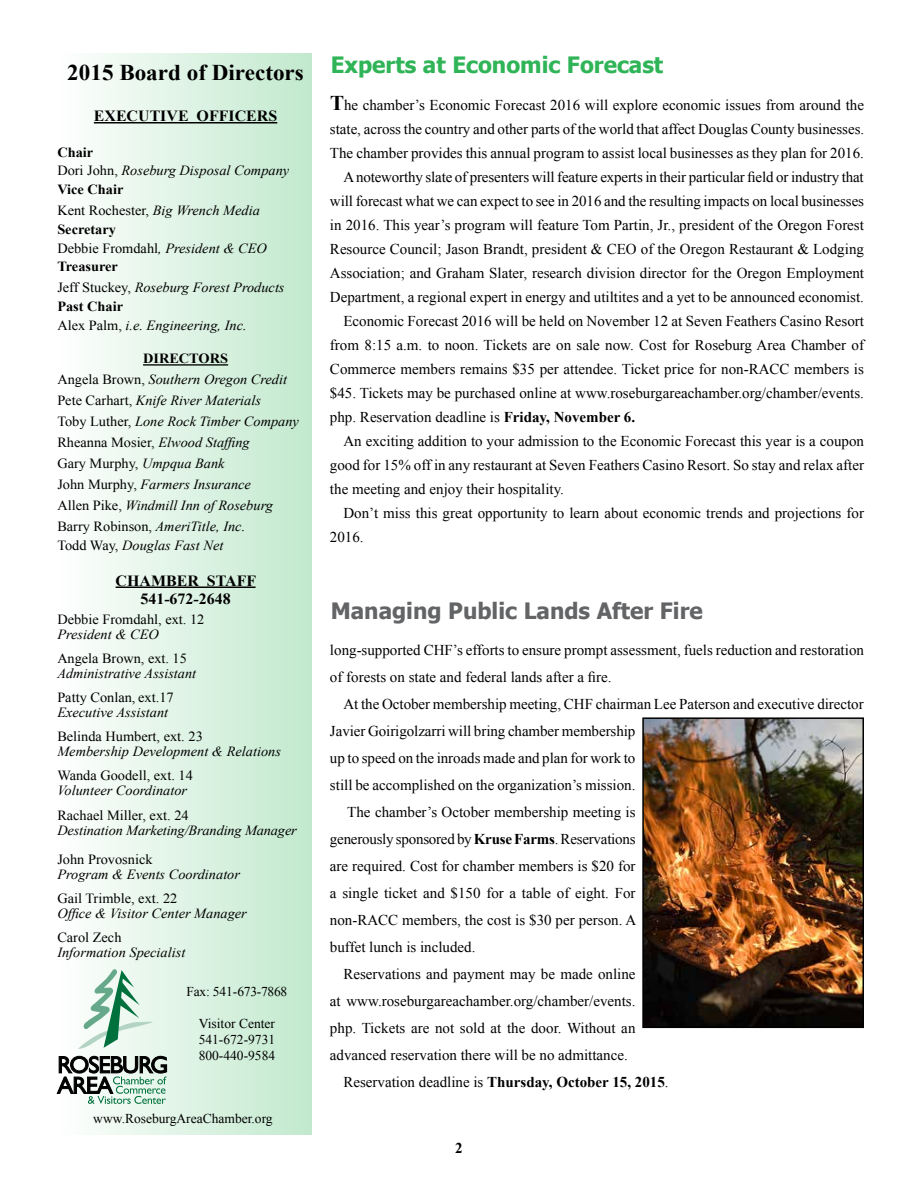
<style>
.page{position:relative;width:918px;height:1188px;background:#fff}
.page>*{position:absolute;margin:0;border:0;box-sizing:border-box;transform-origin:0 0}
.t1{font:700 22.5px "Tahoma";color:#636466}
.t2{font:700 22.5px "Tahoma";color:#2fb457}
.t3{font:700 22.5px "Times New Roman";color:#000}
.t4{font:700 15.6px/18.6px "Times New Roman";color:#000;text-align:center}
.t5{font:15px/27px "Times New Roman";color:#000}
.t6{font:700 15px "Times New Roman";color:#000}
.t7{font:italic 13.95px/21px "Times New Roman";color:#000}
.t8{font:13.95px/18.8px "Times New Roman";color:#000}
.t9{font:13.5px/16.2px "Times New Roman";color:#000;text-align:justify}
.t10{font:13.5px "Times New Roman";letter-spacing:-.02em;color:#000}
.s1{font-weight:700;font-style:normal}
.s2{font-style:normal}
.s3{font-style:italic}
.s4{font-weight:700}
.s5{font-weight:700;font-size:21px}
.s6{font-weight:400}
</style>
<div class="page">
<div style="left:54px;top:54px;width:258px;height:1080px;background:linear-gradient(to right,#fff,#c1e9cd)"></div>
<hr style="left:94px;top:122px;width:183px;height:1px;background:#000">
<hr style="left:143px;top:364px;width:85px;height:2px;background:#000">
<hr style="left:116px;top:587px;width:140px;height:1px;background:#000">
<svg style="left:77px;top:967px;width:76px;height:82px"></svg>
<svg style="left:57px;top:1056px;width:110px;height:48px"></svg>
<img style="left:645px;top:720px;width:216px;height:305px">
<div style="left:642px;top:717px;width:222px;height:311px;border:2px solid #000"></div>
<h1 class="t3" style="left:67px;top:57px;width:238px">2015 Board of Directors</h1>
<p class="t4" style="left:94px;top:106px;width:185px">EXECUTIVE OFFICERS</p>
<p class="t7" style="left:57px;top:142px;width:233px;line-height:18.8px"><span class="s1">Chair<br></span><span class="s2">Dori John,</span> Roseburg Disposal Company<br><span class="s1">Vice Chair</span></p>
<p class="t8" style="left:57px;top:201px;width:211px">Kent Rochester, <span class="s3">Big Wrench Media<br></span><span class="s4">Secretary<br></span>Debbie Fromdahl<span class="s3">, President &amp; CEO<br></span><span class="s4">Treasurer</span></p>
<p class="t7" style="left:57px;top:278px;width:229px;line-height:18.8px"><span class="s2">Jeff Stuckey,</span> Roseburg Forest Products<br><span class="s1">Past Chair<br></span><span class="s2">Alex Palm,</span> i.e. Engineering, Inc.</p>
<p class="t7" style="left:57px;top:348px;width:243px;text-indent:86px"><span class="s1">DIRECTORS<br></span><span class="s2">Angela Brown,</span> Southern Oregon Credit<br><span class="s2">Pete Carhart,</span> Knife River Materials<br><span class="s2">Toby Luther,</span> Lone Rock Timber Company<br><span class="s2">Rheanna Mosier,</span> Elwood Staffing<br><span class="s2">Gary Murphy,</span> Umpqua Bank<br><span class="s2">John Murphy,</span> Farmers Insurance<br><span class="s2">Allen Pike,</span> Windmill Inn of Roseburg<br><span class="s2">Barry Robinson,</span> AmeriTitle, Inc.</p>
<p class="t7" style="left:57px;top:535px;width:168px"><span class="s2">Todd Way,</span> Douglas Fast Net</p>
<p class="t4" style="left:116px;top:571px;width:142px">CHAMBER STAFF<br>541-672-2648</p>
<p class="t8" style="left:57px;top:609px;width:149px">Debbie Fromdahl, ext. 12</p>
<p class="t7" style="left:57px;top:623px;width:103px">President &amp; CEO</p>
<p class="t8" style="left:57px;top:648px;width:131px">Angela Brown, ext. 15</p>
<p class="t7" style="left:57px;top:662px;width:140px">Administrative Assistant</p>
<p class="t8" style="left:57px;top:687px;width:118px">Patty Conlan, ext.17</p>
<p class="t7" style="left:57px;top:701px;width:112px">Executive Assistant</p>
<p class="t8" style="left:57px;top:726px;width:147px">Belinda Humbert, ext. 23</p>
<p class="t7" style="left:57px;top:740px;width:225px">Membership Development &amp; Relations</p>
<p class="t8" style="left:57px;top:765px;width:137px">Wanda Goodell, ext. 14</p>
<p class="t7" style="left:57px;top:779px;width:131px">Volunteer Coordinator</p>
<p class="t8" style="left:57px;top:806px;width:133px">Rachael Miller, ext. 24</p>
<p class="t7" style="left:57px;top:820px;width:241px">Destination Marketing/Branding Manager</p>
<p class="t8" style="left:57px;top:849px;width:97px">John Provosnick</p>
<p class="t7" style="left:57px;top:863px;width:184px">Program &amp; Events Coordinator</p>
<p class="t8" style="left:57px;top:888px;width:122px">Gail Trimble, ext. 22</p>
<p class="t7" style="left:57px;top:902px;width:191px">Office &amp; Visitor Center Manager</p>
<p class="t8" style="left:57px;top:927px;width:66px">Carol Zech</p>
<p class="t7" style="left:57px;top:941px;width:129px">Information Specialist</p>
<p class="t10" style="left:187px;top:982px;width:102px">Fax: 541-673-7868</p>
<p class="t9" style="left:199px;top:1015px;width:78px">Visitor Center 541-672-9731<br>800-440-9584</p>
<p class="t9" style="left:93px;top:1110px;width:181px">www.RoseburgAreaChamber.org</p>
<h1 class="t2" style="left:331px;top:49px;width:334px">Experts at Economic Forecast</h1>
<p class="t5" style="left:330px;top:92px;width:536px"><span class="s5">T</span>he chamber’s Economic Forecast 2016 will explore economic issues from around the</p>
<p class="t5" style="left:330px;top:116px;width:536px">state, across the country and other parts of the world that affect Douglas County businesses.</p>
<p class="t5" style="left:330px;top:140px;width:536px">The chamber provides this annual program to assist local businesses as they plan for 2016.</p>
<p class="t5" style="left:343px;top:164px;width:522px">A noteworthy slate of presenters will feature experts in their particular field or industry that</p>
<p class="t5" style="left:330px;top:188px;width:536px">will forecast what we can expect to see in 2016 and the resulting impacts on local businesses</p>
<p class="t5" style="left:330px;top:212px;width:536px">in 2016. This year’s program will feature Tom Partin, Jr., president of the Oregon Forest</p>
<p class="t5" style="left:330px;top:236px;width:536px">Resource Council; Jason Brandt, president &amp; CEO of the Oregon Restaurant &amp; Lodging</p>
<p class="t5" style="left:330px;top:260px;width:536px">Association; and Graham Slater, research division director for the Oregon Employment</p>
<p class="t5" style="left:330px;top:284px;width:536px">Department, a regional expert in energy and utiltites and a yet to be announced economist.</p>
<p class="t5" style="left:343px;top:308px;width:522px">Economic Forecast 2016 will be held on November 12 at Seven Feathers Casino Resort</p>
<p class="t5" style="left:330px;top:332px;width:535px">from 8:15 a.m. to noon. Tickets are on sale now. Cost for Roseburg Area Chamber of</p>
<p class="t5" style="left:330px;top:356px;width:535px">Commerce members remains $35 per attendee. Ticket price for non-RACC members is</p>
<p class="t5" style="left:330px;top:380px;width:536px">$45. Tickets may be purchased online at www.roseburgareachamber.org/chamber/events.</p>
<p class="t5" style="left:330px;top:404px;width:307px">php. Reservation deadline is <span class="s4">Friday, November 6.</span></p>
<p class="t5" style="left:343px;top:428px;width:522px">An exciting addition to your admission to the Economic Forecast this year is a coupon</p>
<p class="t5" style="left:330px;top:452px;width:536px">good for 15% off in any restaurant at Seven Feathers Casino Resort. So stay and relax after</p>
<p class="t5" style="left:330px;top:476px;width:235px">the meeting and enjoy their hospitality.</p>
<p class="t5" style="left:343px;top:500px;width:522px">Don’t miss this great opportunity to learn about economic trends and projections for</p>
<p class="t5" style="left:330px;top:524px;width:35px">2016.</p>
<h1 class="t1" style="left:331px;top:595px;width:374px">Managing Public Lands After Fire</h1>
<p class="t5" style="left:330px;top:636px;width:536px">long-supported CHF’s efforts to ensure prompt assessment, fuels reduction and restoration of forests on state and federal lands after a fire.</p>
<p class="t5" style="left:343px;top:690px;width:522px">At the October membership meeting, CHF chairman Lee Paterson and executive director</p>
<p class="t5" style="left:330px;top:717px;width:307px">Javier Goirigolzarri will bring chamber membership</p>
<p class="t5" style="left:330px;top:744px;width:307px">up to speed on the inroads made and plan for work to</p>
<p class="t5" style="left:330px;top:771px;width:307px">still be accomplished on the organization’s mission.</p>
<p class="t5" style="left:347px;top:798px;width:290px">The chamber’s October membership meeting is</p>
<p class="t5" style="left:330px;top:825px;width:307px">generously sponsored by <span class="s4">Kruse Farms</span>. Reservations</p>
<p class="t5" style="left:330px;top:852px;width:307px">are required. Cost for chamber members is $20 for</p>
<p class="t5" style="left:330px;top:879px;width:307px">a single ticket and $150 for a table of eight. For</p>
<p class="t5" style="left:330px;top:906px;width:308px">non-RACC members, the cost is $30 per person. A</p>
<p class="t5" style="left:330px;top:933px;width:147px">buffet lunch is included.</p>
<p class="t5" style="left:343px;top:960px;width:294px">Reservations and payment may be made online</p>
<p class="t5" style="left:330px;top:987px;width:307px">at www.roseburgareachamber.org/chamber/events.</p>
<p class="t5" style="left:330px;top:1014px;width:307px">php. Tickets are not sold at the door. Without an</p>
<p class="t5" style="left:330px;top:1041px;width:299px">advanced reservation there will be no admittance.</p>
<p class="t6" style="left:343px;top:1072px;width:327px"><span class="s6">Reservation deadline is</span> Thursday, October 15, 2015<span class="s6">.</span></p>
<p class="t6" style="left:455px;top:1137px;width:9px">2</p>
</div>
